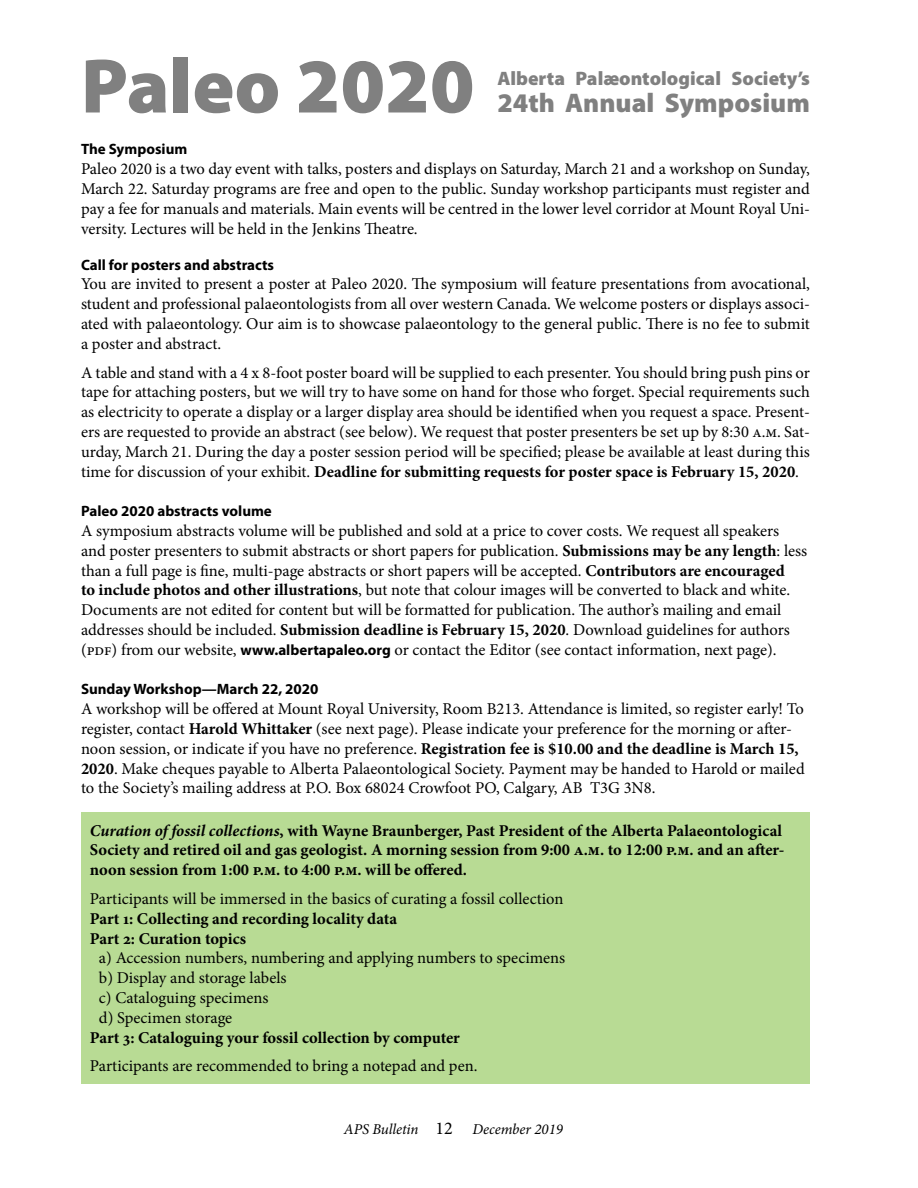
<style>
.page{position:relative;width:918px;height:1188px;background:#fff}
.page>*{position:absolute;margin:0;border:0;box-sizing:border-box;transform-origin:0 0}
.t1{font:900 78px "Myriad Pro";color:#808080}
.t2{font:900 27px "Myriad Pro";color:#808080}
.t3{font:900 19.5px "Myriad Pro";color:#808080}
.t4{font:16.5px/19.8px "Minion Pro";color:#000;text-align:justify}
.t5{font:700 16.5px/19.8px "Minion Pro";color:#000}
.t6{font:700 15px "Myriad Pro";color:#000}
.t7{font:italic 15px "Minion Pro";letter-spacing:-.005em;color:#000}
.s1{font-weight:700}
.s2{font-family:"Myriad Pro";font-weight:700;font-size:15px}
.s3{font-style:italic}
.s4{font-style:normal;font-size:18px}
</style>
<div class="page">
<div style="left:81px;top:812px;width:729px;height:272px;background:#b8db94"></div>
<h1 class="t1" style="left:81px;top:42px;width:395px">Paleo 2020</h1>
<p class="t3" style="left:497px;top:67px;width:314px">Alberta Palæontological Society’s</p>
<h2 class="t2" style="left:497px;top:87px;width:314px">24th Annual Symposium</h2>
<p class="t6" style="left:81px;top:140px;width:108px">The Symposium</p>
<p class="t4" style="left:81px;top:159px;width:731px">Paleo 2020 is a two day event with talks, posters and displays on Saturday, March 21 and a workshop on Sunday, March 22. Saturday programs are free and open to the public. Sunday workshop participants must register and pay a fee for manuals and materials. Main events will be centred in the lower level corridor at Mount Royal Uni&shy;versity. Lectures will be held in the Jenkins Theatre.</p>
<p class="t6" style="left:81px;top:255px;width:195px">Call for posters and abstracts</p>
<p class="t4" style="left:81px;top:274px;width:731px">You are invited to present a poster at Paleo 2020. The symposium will feature presentations from avocational, student and professional palaeontologists from all over western Canada. We welcome posters or displays associ&shy;ated with palaeontology. Our aim is to showcase palaeontology to the general public. There is no fee to submit a poster and abstract.</p>
<p class="t4" style="left:81px;top:362px;width:731px">A table and stand with a 4 x 8-foot poster board will be supplied to each presenter. You should bring push pins or tape for attaching posters, but we will try to have some on hand for those who forget. Special requirements such as electricity to operate a display or a larger display area should be identified when you request a space. Present&shy;ers are requested to provide an abstract (see below). We request that poster presenters be set up by 8:30 a.m. Sat&shy;urday, March 21. During the day a poster session period will be specified; please be available at least during this time for discussion of your exhibit. <span class="s1">Deadline for submitting requests for poster space is February 15, 2020</span>.</p>
<p class="t6" style="left:81px;top:501px;width:192px">Paleo 2020 abstracts volume</p>
<p class="t4" style="left:81px;top:521px;width:728px;text-align:left">A symposium abstracts volume will be published and sold at a price to cover costs. We request all speakers and poster presenters to submit abstracts or short papers for publication. <span class="s1">Submissions may be any length</span>: less than a full page is fine, multi-page abstracts or short papers will be accepted. <span class="s1">Contributors are encouraged<br>to include photos and other illustrations</span>, but note that colour images will be converted to black and white.<br>Documents are not edited for content but will be formatted for publication. The author’s mailing and email addresses should be included. <span class="s1">Submission deadline is February 15, 2020</span>. Download guidelines for authors (pdf) from our website, <span class="s2">www.albertapaleo.org</span> or contact the Editor (see contact information, next page).</p>
<p class="t6" style="left:81px;top:680px;width:239px">Sunday Workshop—March 22, 2020</p>
<p class="t4" style="left:81px;top:699px;width:725px;text-align:left">A workshop will be offered at Mount Royal University, Room B213. Attendance is limited, so register early! To register, contact <span class="s1">Harold Whittaker</span> (see next page). Please indicate your preference for the morning or after&shy;noon session, or indicate if you have no preference. <span class="s1">Registration fee is $10.00 and the deadline is March 15, 2020</span>. Make cheques payable to Alberta Palaeontological Society. Payment may be handed to Harold or mailed to the Society’s mailing address at P.O. Box 68024 Crowfoot PO, Calgary, AB T3G 3N8.</p>
<p class="t5" style="left:90px;top:820px;width:696px"><span class="s3">Curation of fossil collections</span>, with Wayne Braunberger, Past President of the Alberta Palaeontological<br>Society and retired oil and gas geologist. A morning session from 9:00 a.m. to 12:00 p.m. and an after&shy;noon session from 1:00 p.m. to 4:00 p.m. will be offered.</p>
<p class="t4" style="left:90px;top:889px;width:475px">Participants will be immersed in the basics of curating a fossil collection</p>
<p class="t5" style="left:90px;top:908px;width:309px">Part 1: Collecting and recording locality data<br>Part 2: Curation topics</p>
<p class="t4" style="left:99px;top:948px;width:468px;text-align:left">a) Accession numbers, numbering and applying numbers to specimens b) Display and storage labels<br>c) Cataloguing specimens<br>d) Specimen storage</p>
<p class="t5" style="left:90px;top:1027px;width:371px">Part 3: Cataloguing your fossil collection by computer</p>
<p class="t4" style="left:90px;top:1056px;width:389px">Participants are recommended to bring a notepad and pen.</p>
<p class="t7" style="left:344px;top:1119px;width:221px">APS Bulletin <span class="s4">12</span> December 2019</p>
</div>
